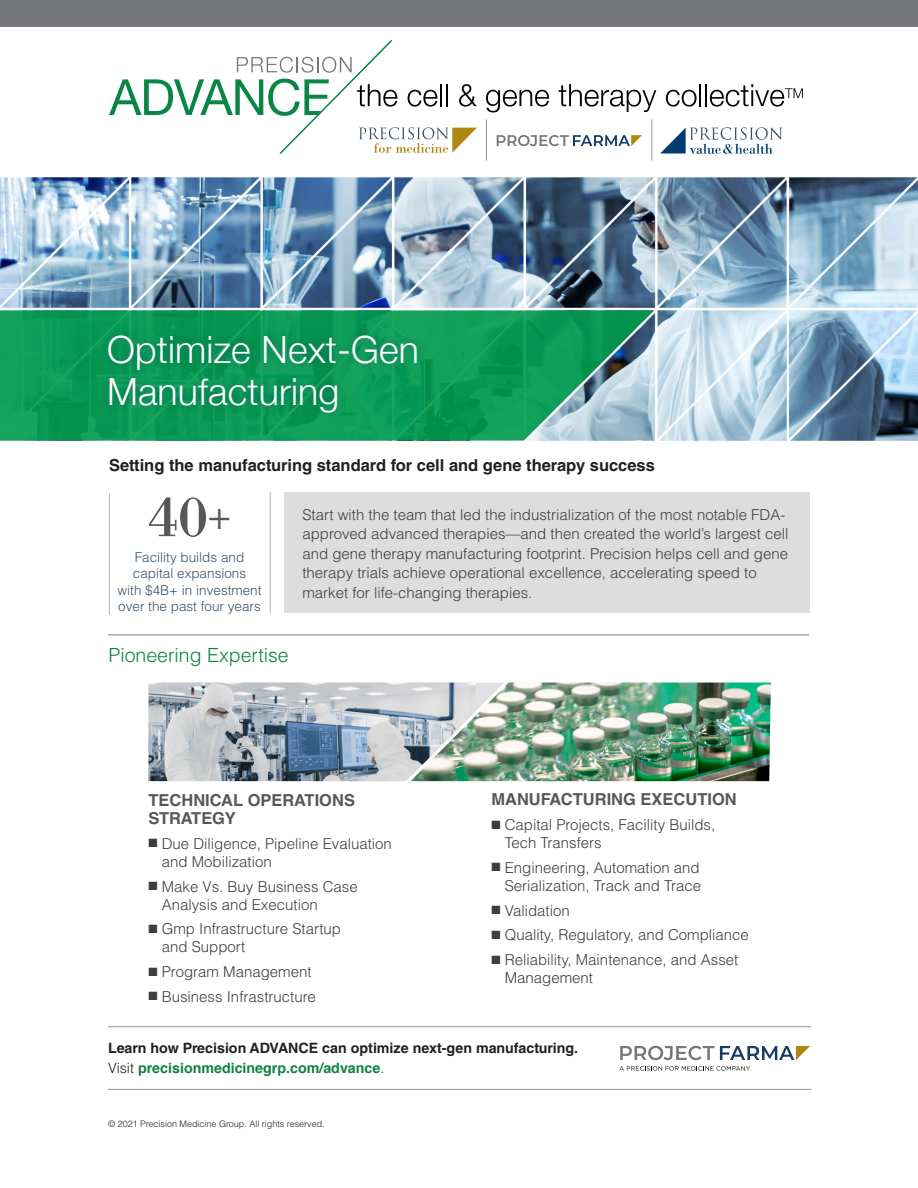
<style>
.page{position:relative;width:918px;height:1188px;background:#fff}
.page>*{position:absolute;margin:0;border:0;box-sizing:border-box;transform-origin:0 0}
.Info_number{font:60px "Bodoni Std";color:#57585a}
.Brochure_Title{font:300 37.5px/42px "Helvetica Neue";letter-spacing:.005em;color:#fff}
.subhead{font:300 19.5px "Helvetica LT Std";color:#108240}
.body{font:700 16.5px "Helvetica LT Std";color:#231f20}
.t1{font:700 16.5px/18px "Helvetica LT Std";color:#57585a}
.t2{font:300 15px/18px "Helvetica LT Std";color:#3e3e3f}
.CTA{font:700 14.25px/19.5px "Helvetica LT Std";color:#231f20}
.Copy_tighter_leading{font:300 13.5px/16.5px "Helvetica LT Std";color:#395369;text-align:center}
.Legal_Sign-off{font:300 9px "Helvetica LT Std";color:#231f20}
.s1{font-size:45px}
.s2{font-weight:300}
.s3{font-family:"Helvetica";color:#108240}
</style>
<div class="page">
<img style="left:476px;top:683px;width:295px;height:98px">
<img style="left:148px;top:683px;width:328px;height:98px">
<img style="left:0;top:177px;width:918px;height:264px">
<div style="left:284px;top:492px;width:526px;height:121px;background:#dedddd"></div>
<hr style="left:108px;top:634px;width:701px;height:1px;background:#808183">
<div style="left:0;top:0;width:918px;height:27px;background:#76787b"></div>
<svg style="left:0;top:310px;width:654px;height:131px;background:#27a06a"></svg>
<div style="left:99px;top:327px;width:328px;height:95px;background:#113f6c;opacity:.45"></div>
<svg style="left:620px;top:1066px;width:130px;height:5px"></svg>
<svg style="left:620px;top:1046px;width:190px;height:14px"></svg>
<hr style="left:270px;top:492px;width:1px;height:122px;background:#b2b3b7">
<hr style="left:109px;top:494px;width:1px;height:121px;background:#b2b3b7">
<hr style="left:108px;top:1026px;width:703px;height:1px;background:#939598">
<hr style="left:108px;top:1089px;width:703px;height:1px;background:#939598">
<svg style="left:486px;top:90px;width:63px;height:22px"></svg>
<svg style="left:559px;top:84px;width:97px;height:28px"></svg>
<svg style="left:666px;top:90px;width:31px;height:17px"></svg>
<hr style="left:699px;top:84px;width:2px;height:22px;background:#050504">
<hr style="left:705px;top:84px;width:2px;height:22px;background:#050504">
<svg style="left:710px;top:84px;width:93px;height:23px"></svg>
<svg style="left:109px;top:40px;width:368px;height:114px"></svg>
<svg style="left:660px;top:127px;width:122px;height:27px"></svg>
<svg style="left:497px;top:135px;width:145px;height:11px"></svg>
<hr style="left:486px;top:120px;width:1px;height:41px;background:#939598">
<hr style="left:652px;top:120px;width:1px;height:41px;background:#939598">
<p class="Brochure_Title" style="left:107px;top:326px;width:314px">Optimize Next-Gen<br>Manufacturing</p>
<p class="body" style="left:109px;top:456px;width:547px">Setting the manufacturing standard for cell and gene therapy success</p>
<p class="Info_number" style="left:148px;top:480px;width:84px">40<span class="s1">+</span></p>
<p class="Copy_tighter_leading" style="left:118px;top:548px;width:145px">Facility builds and capital expansions<br>with $4B+ in investment over the past four years</p>
<p class="t2" style="left:302px;top:504px;width:488px;line-height:19.5px">Start with the team that led the industrialization of the most notable FDA&shy;approved advanced therapies—and then created the world’s largest cell and gene therapy manufacturing footprint. Precision helps cell and gene therapy trials achieve operational excellence, accelerating speed to market for life-changing therapies.</p>
<p class="subhead" style="left:109px;top:643px;width:182px">Pioneering Expertise</p>
<p class="t1" style="left:148px;top:791px;width:208px">TECHNICAL OPERATIONS<br>STRATEGY</p>
<p class="t2" style="left:162px;top:834px;width:232px;text-indent:-13px">■ Due Diligence, Pipeline Evaluation and Mobilization</p>
<p class="t2" style="left:162px;top:877px;width:197px;text-indent:-13px">■ Make Vs. Buy Business Case<br>Analysis and Execution</p>
<p class="t2" style="left:162px;top:920px;width:181px;text-indent:-13px">■ Gmp Infrastructure Startup and Support</p>
<p class="t2" style="left:148px;top:963px;width:165px">■ Program Management</p>
<p class="t2" style="left:148px;top:987px;width:169px">■ Business Infrastructure</p>
<p class="t1" style="left:491px;top:790px;width:247px">MANUFACTURING EXECUTION</p>
<p class="t2" style="left:505px;top:816px;width:212px;text-indent:-13px">■ Capital Projects, Facility Builds,<br>Tech Transfers</p>
<p class="t2" style="left:491px;top:858px;width:211px;text-align:right">■ Engineering, Automation and<br>Serialization, Track and Trace</p>
<p class="t2" style="left:491px;top:901px;width:80px">■ Validation</p>
<p class="t2" style="left:491px;top:926px;width:259px">■ Quality, Regulatory, and Compliance</p>
<p class="t2" style="left:505px;top:951px;width:235px;text-indent:-13px">■ Reliability, Maintenance, and Asset<br>Management</p>
<p class="CTA" style="left:108px;top:1038px;width:472px">Learn how Precision ADVANCE can optimize next-gen manufacturing.<br><span class="s2">Visit</span> <span class="s3">precisionmedicinegrp.com/advance</span><span class="s2">.</span></p>
<p class="Legal_Sign-off" style="left:108px;top:1118px;width:218px">© 2021 Precision Medicine Group. All rights reserved.</p>
</div>
